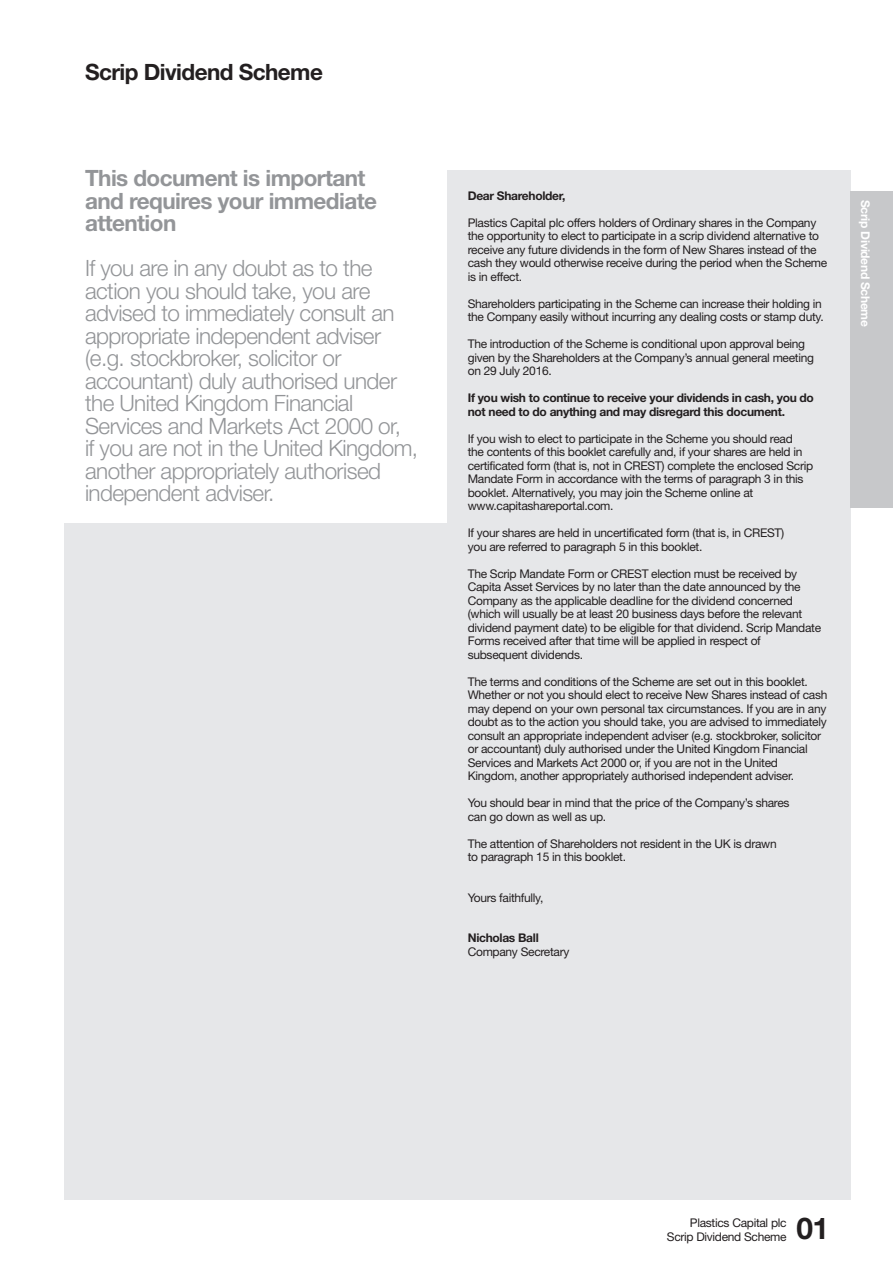
<style>
.page{position:relative;width:893px;height:1263px;background:#fff}
.page>*{position:absolute;margin:0;border:0;box-sizing:border-box;transform-origin:0 0}
.t1{font:700 30px "Helvetica Neue";color:#231f20}
.t2{font:300 22.5px/22.5px "Helvetica Neue";letter-spacing:-.025em;color:#939598}
.t3{font:700 22.5px/22.5px "Helvetica Neue";letter-spacing:-.025em;color:#939598}
.t4{font:700 22.5px "Helvetica Neue";letter-spacing:-.025em;color:#231f20}
.t5{font:12px/13.5px "Helvetica Neue";letter-spacing:-.025em;color:#231f20}
.t6{font:700 12px/13.5px "Helvetica Neue";letter-spacing:-.025em;color:#231f20}
.t7{font:700 12px "Helvetica Neue";letter-spacing:-.025em;color:#fff}
</style>
<div class="page">
<div style="left:64px;top:170px;width:786px;height:1029px;background:#e6e7e9"></div>
<div style="left:850px;top:191px;width:43px;height:317px;background:#c7c8ca"></div>
<div style="left:64px;top:170px;width:382px;height:352px;background:#fff"></div>
<h2 class="t4" style="left:85px;top:64px;width:239px">Scrip Dividend Scheme</h2>
<h2 class="t3" style="left:85px;top:169px;width:293px">This document is important and requires your immediate attention</h2>
<p class="t2" style="left:85px;top:259px;width:335px">If you are in any doubt as to the action you should take, you are advised to immediately consult an appropriate independent adviser (e.g. stockbroker, solicitor or accountant) duly authorised under the United Kingdom Financial<br>Services and Markets Act 2000 or,<br>if you are not in the United Kingdom, another appropriately authorised independent adviser.</p>
<p class="t6" style="left:468px;top:190px;width:99px">Dear Shareholder,</p>
<p class="t5" style="left:468px;top:217px;width:361px">Plastics Capital plc offers holders of Ordinary shares in the Company the opportunity to elect to participate in a scrip dividend alternative to receive any future dividends in the form of New Shares instead of the cash they would otherwise receive during the period when the Scheme is in effect.</p>
<p class="t5" style="left:468px;top:298px;width:357px">Shareholders participating in the Scheme can increase their holding in the Company easily without incurring any dealing costs or stamp duty.</p>
<p class="t5" style="left:468px;top:338px;width:348px">The introduction of the Scheme is conditional upon approval being given by the Shareholders at the Company’s annual general meeting on 29 July 2016.</p>
<p class="t6" style="left:468px;top:392px;width:348px">If you wish to continue to receive your dividends in cash, you do not need to do anything and may disregard this document.</p>
<p class="t5" style="left:468px;top:433px;width:347px">If you wish to elect to participate in the Scheme you should read<br>the contents of this booklet carefully and, if your shares are held in certificated form (that is, not in CREST) complete the enclosed Scrip Mandate Form in accordance with the terms of paragraph 3 in this booklet. Alternatively, you may join the Scheme online at www.capitashareportal.com.</p>
<p class="t5" style="left:468px;top:527px;width:318px">If your shares are held in uncertificated form (that is, in CREST) you are referred to paragraph 5 in this booklet.</p>
<p class="t5" style="left:468px;top:568px;width:355px">The Scrip Mandate Form or CREST election must be received by Capita Asset Services by no later than the date announced by the Company as the applicable deadline for the dividend concerned (which will usually be at least 20 business days before the relevant dividend payment date) to be eligible for that dividend. Scrip Mandate Forms received after that time will be applied in respect of subsequent dividends.</p>
<p class="t5" style="left:468px;top:676px;width:361px">The terms and conditions of the Scheme are set out in this booklet.<br>Whether or not you should elect to receive New Shares instead of cash may depend on your own personal tax circumstances. If you are in any doubt as to the action you should take, you are advised to immediately consult an appropriate independent adviser (e.g. stockbroker, solicitor or accountant) duly authorised under the United Kingdom Financial Services and Markets Act 2000 or, if you are not in the United Kingdom, another appropriately authorised independent adviser.</p>
<p class="t5" style="left:468px;top:797px;width:323px">You should bear in mind that the price of the Company’s shares can go down as well as up.</p>
<p class="t5" style="left:468px;top:838px;width:310px">The attention of Shareholders not resident in the UK is drawn to paragraph 15 in this booklet.</p>
<p class="t5" style="left:468px;top:892px;width:77px">Yours faithfully,</p>
<p class="t6" style="left:468px;top:932px;width:73px">Nicholas Ball</p>
<p class="t5" style="left:468px;top:946px;width:103px">Company Secretary</p>
<p class="t7" style="left:870px;top:200px;width:128px;rotate:90deg">Scrip Dividend Scheme</p>
<p class="t5" style="left:667px;top:1217px;width:121px;text-align:right">Plastics Capital plc<br>Scrip Dividend Scheme</p>
<h1 class="t1" style="left:797px;top:1217px;width:34px">01</h1>
</div>
